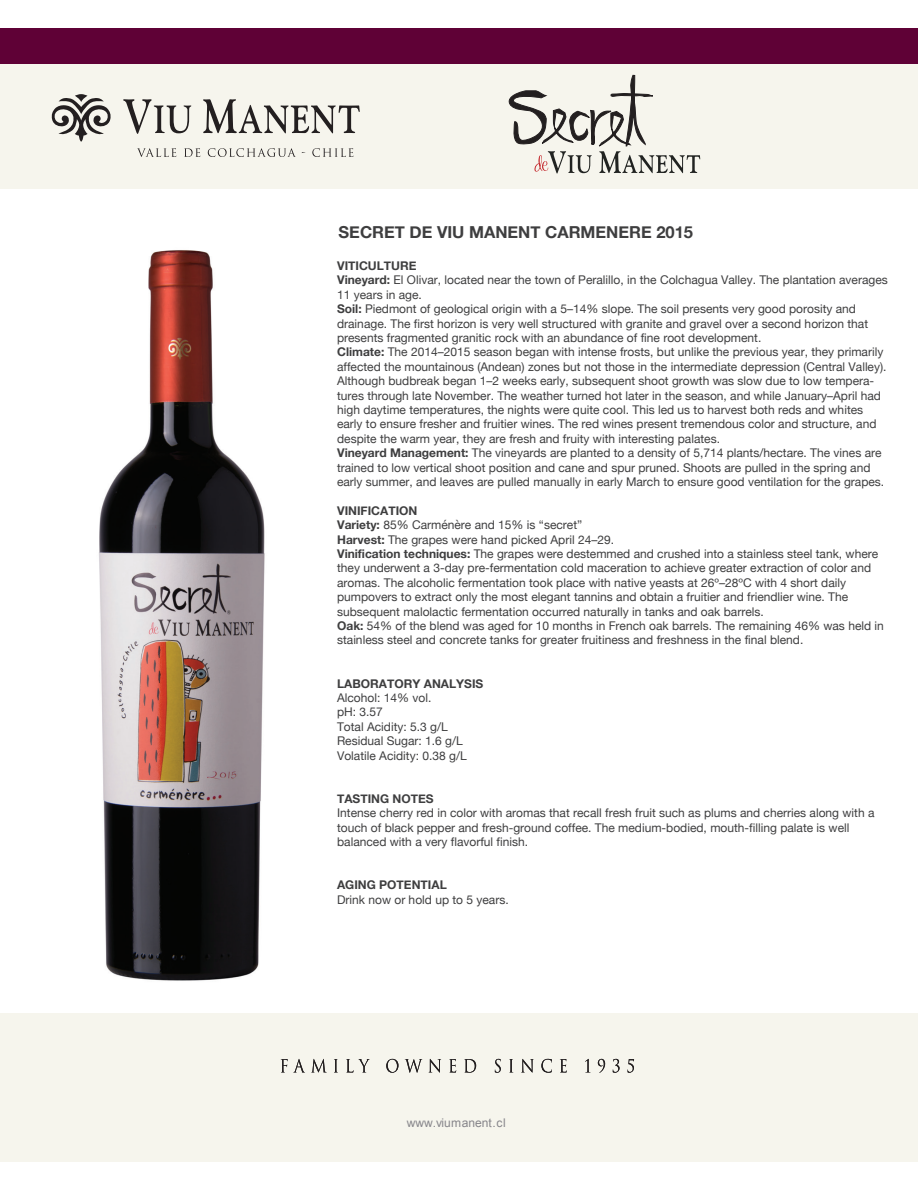
<style>
.page{position:relative;width:918px;height:1188px;background:#fff}
.page>*{position:absolute;margin:0;border:0;box-sizing:border-box;transform-origin:0 0}
.t1{font:700 16.5px "Helvetica Neue";color:#3e3e3f}
.t2{font:12px/14.4px "Helvetica Neue";color:#3e3e3f}
.t3{font:700 12px "Helvetica Neue";color:#3e3e3f}
.t4{font:12px "Arial";color:#87868b}
.s1{font-weight:700}
</style>
<div class="page">
<img style="left:99px;top:250px;width:166px;height:731px">
<div style="left:0;top:64px;width:918px;height:125px;background:#f6f5ed"></div>
<div style="left:0;top:1013px;width:918px;height:148px;background:#f6f5ed"></div>
<svg style="left:51px;top:94px;width:60px;height:48px"></svg>
<svg style="left:123px;top:99px;width:68px;height:35px"></svg>
<svg style="left:203px;top:99px;width:157px;height:34px"></svg>
<svg style="left:137px;top:148px;width:39px;height:9px"></svg>
<svg style="left:184px;top:148px;width:16px;height:9px"></svg>
<svg style="left:208px;top:148px;width:88px;height:9px"></svg>
<svg style="left:312px;top:148px;width:41px;height:9px"></svg>
<svg style="left:281px;top:1059px;width:23px;height:13px"></svg>
<svg style="left:312px;top:1059px;width:14px;height:13px"></svg>
<svg style="left:334px;top:1059px;width:4px;height:13px"></svg>
<svg style="left:346px;top:1059px;width:24px;height:14px"></svg>
<svg style="left:386px;top:1059px;width:12px;height:14px"></svg>
<svg style="left:405px;top:1059px;width:17px;height:14px"></svg>
<svg style="left:429px;top:1059px;width:12px;height:14px"></svg>
<svg style="left:449px;top:1059px;width:7px;height:14px"></svg>
<svg style="left:464px;top:1059px;width:12px;height:14px"></svg>
<svg style="left:495px;top:1059px;width:6px;height:14px"></svg>
<svg style="left:509px;top:1059px;width:4px;height:13px"></svg>
<svg style="left:521px;top:1059px;width:13px;height:14px"></svg>
<svg style="left:541px;top:1059px;width:11px;height:14px"></svg>
<svg style="left:560px;top:1059px;width:7px;height:14px"></svg>
<svg style="left:585px;top:1059px;width:4px;height:13px"></svg>
<svg style="left:598px;top:1059px;width:7px;height:14px"></svg>
<svg style="left:613px;top:1059px;width:7px;height:14px"></svg>
<svg style="left:628px;top:1059px;width:6px;height:14px"></svg>
<div style="left:0;top:28px;width:918px;height:36px;background:#5f0136"></div>
<svg style="left:509px;top:75px;width:191px;height:99px"></svg>
<h1 class="t1" style="left:339px;top:219px;width:356px">SECRET DE VIU MANENT CARMENERE 2015</h1>
<p class="t2" style="left:337px;top:259px;width:552px"><span class="s1">VITICULTURE<br>Vineyard:</span> El Olivar, located near the town of Peralillo, in the Colchagua Valley. The plantation averages 11 years in age.<br><span class="s1">Soil:</span> Piedmont of geological origin with a 5–14% slope. The soil presents very good porosity and drainage. The first horizon is very well structured with granite and gravel over a second horizon that presents fragmented granitic rock with an abundance of fine root development.<br><span class="s1">Climate:</span> The 2014–2015 season began with intense frosts, but unlike the previous year, they primarily affected the mountainous (Andean) zones but not those in the intermediate depression (Central Valley).<br>Although budbreak began 1–2 weeks early, subsequent shoot growth was slow due to low tempera&shy;tures through late November. The weather turned hot later in the season, and while January–April had high daytime temperatures, the nights were quite cool. This led us to harvest both reds and whites early to ensure fresher and fruitier wines. The red wines present tremendous color and structure, and despite the warm year, they are fresh and fruity with interesting palates.<br><span class="s1">Vineyard Management:</span> The vineyards are planted to a density of 5,714 plants/hectare. The vines are trained to low vertical shoot position and cane and spur pruned. Shoots are pulled in the spring and early summer, and leaves are pulled manually in early March to ensure good ventilation for the grapes.</p>
<p class="t2" style="left:337px;top:504px;width:548px"><span class="s1">VINIFICATION<br>Variety:</span> 85% Carménère and 15% is “secret”<br><span class="s1">Harvest:</span> The grapes were hand picked April 24–29.<br><span class="s1">Vinification techniques:</span> The grapes were destemmed and crushed into a stainless steel tank, where they underwent a 3-day pre-fermentation cold maceration to achieve greater extraction of color and aromas. The alcoholic fermentation took place with native yeasts at 26º–28ºC with 4 short daily pumpovers to extract only the most elegant tannins and obtain a fruitier and friendlier wine. The subsequent malolactic fermentation occurred naturally in tanks and oak barrels.<br><span class="s1">Oak:</span> 54% of the blend was aged for 10 months in French oak barrels. The remaining 46% was held in stainless steel and concrete tanks for greater fruitiness and freshness in the final blend.</p>
<p class="t3" style="left:337px;top:674px;width:148px">LABORATORY ANALYSIS</p>
<p class="t2" style="left:337px;top:691px;width:131px">Alcohol: 14% vol.<br>pH: 3.57<br>Total Acidity: 5.3 g/L<br>Residual Sugar: 1.6 g/L<br>Volatile Acidity: 0.38 g/L</p>
<p class="t3" style="left:337px;top:789px;width:98px">TASTING NOTES</p>
<p class="t2" style="left:337px;top:806px;width:539px">Intense cherry red in color with aromas that recall fresh fruit such as plums and cherries along with a touch of black pepper and fresh-ground coffee. The medium-bodied, mouth-filling palate is well balanced with a very flavorful finish.</p>
<p class="t3" style="left:337px;top:876px;width:111px">AGING POTENTIAL</p>
<p class="t2" style="left:337px;top:893px;width:173px">Drink now or hold up to 5 years.</p>
<p class="t4" style="left:407px;top:1115px;width:101px">www.viumanent.cl</p>
</div>
